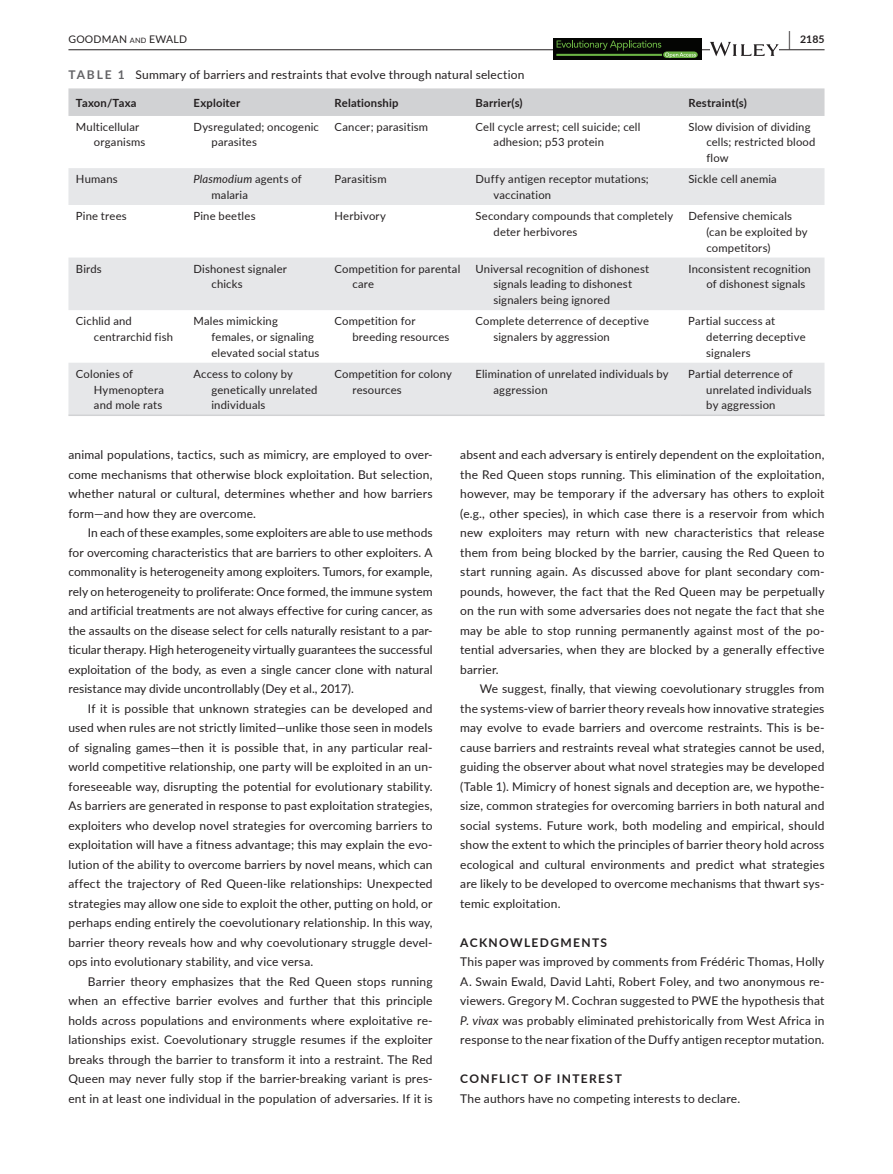
<style>
.page{position:relative;width:893px;height:1174px;background:#fff}
.page>*{position:absolute;margin:0;border:0;box-sizing:border-box;transform-origin:0 0}
.t1{font:12px/19.5px "Lato";letter-spacing:.015em;color:#231f20;text-align:justify}
.t2{font:700 12px "Lato";letter-spacing:.115em;color:#231f20}
.t3{font:11.25px/15.8px "Lato";letter-spacing:.015em;color:#231f20}
.t4{font:700 11.25px "Lato";letter-spacing:.02em;color:#231f20}
.t5{font:10.5px "Lato";letter-spacing:.02em;color:#231f20}
.t6{font:700 10.5px "Lato";color:#231f20}
.s1{font-size:7.35px}
.s2{font-size:19.5px}
.s3{font-weight:700;color:#636366}
.s4{font-style:italic}
</style>
<div class="page">
<hr style="left:68px;top:49px;width:756px;height:1px;background:#231f20">
<div style="left:553px;top:38px;width:148px;height:22px;background:#040503"></div>
<svg style="left:556px;top:40px;width:142px;height:18px"></svg>
<svg style="left:710px;top:42px;width:69px;height:14px"></svg>
<div style="left:68px;top:88px;width:756px;height:28px;background:#d1d2d4"></div>
<svg style="left:68px;top:168px;width:756px;height:246px;fill:#e6e7e9"></svg>
<hr style="left:68px;top:414px;width:118px;height:2px;background:#d1d2d4">
<hr style="left:186px;top:414px;width:141px;height:2px;background:#d1d2d4">
<hr style="left:327px;top:414px;width:141px;height:2px;background:#d1d2d4">
<hr style="left:468px;top:414px;width:213px;height:2px;background:#d1d2d4">
<hr style="left:681px;top:414px;width:143px;height:2px;background:#d1d2d4">
<p class="t5" style="left:68px;top:31px;width:68px">GOODMAN <span class="s1">and</span></p>
<p class="t5" style="left:149px;top:31px;width:40px">EWALD</p>
<p class="t6" style="left:789px;top:31px;width:37px"><span class="s2">|</span> 2185</p>
<p class="t1" style="left:68px;top:64px;width:457px"><span class="s3">TABLE 1</span> Summary of barriers and restraints that evolve through natural selection</p>
<p class="t4" style="left:76px;top:94px;width:62px">Taxon/Taxa</p>
<p class="t4" style="left:193px;top:94px;width:48px">Exploiter</p>
<p class="t4" style="left:334px;top:94px;width:66px">Relationship</p>
<p class="t4" style="left:475px;top:94px;width:49px">Barrier(s)</p>
<p class="t4" style="left:688px;top:94px;width:60px">Restraint(s)</p>
<p class="t3" style="left:94px;top:118px;width:53px;text-indent:-18px">Multicellular organisms</p>
<p class="t3" style="left:211px;top:118px;width:109px;text-indent:-18px">Dysregulated; oncogenic parasites</p>
<p class="t3" style="left:334px;top:118px;width:95px">Cancer; parasitism</p>
<p class="t3" style="left:493px;top:118px;width:148px;text-indent:-18px">Cell cycle arrest; cell suicide; cell adhesion; p53 protein</p>
<p class="t3" style="left:706px;top:118px;width:111px;text-indent:-18px">Slow division of dividing cells; restricted blood flow</p>
<p class="t3" style="left:76px;top:171px;width:43px">Humans</p>
<p class="t3" style="left:211px;top:171px;width:92px;text-indent:-18px"><span class="s4">Plasmodium</span> agents of malaria</p>
<p class="t3" style="left:334px;top:171px;width:54px">Parasitism</p>
<p class="t3" style="left:493px;top:171px;width:157px;text-indent:-18px">Duffy antigen receptor mutations; vaccination</p>
<p class="t3" style="left:688px;top:171px;width:90px">Sickle cell anemia</p>
<p class="t3" style="left:76px;top:208px;width:52px">Pine trees</p>
<p class="t3" style="left:193px;top:208px;width:64px">Pine beetles</p>
<p class="t3" style="left:334px;top:208px;width:53px">Herbivory</p>
<p class="t3" style="left:493px;top:208px;width:181px;text-indent:-18px">Secondary compounds that completely deter herbivores</p>
<p class="t3" style="left:706px;top:208px;width:103px;text-indent:-18px">Defensive chemicals (can be exploited by competitors)</p>
<p class="t3" style="left:76px;top:260px;width:27px">Birds</p>
<p class="t3" style="left:211px;top:260px;width:77px;text-indent:-18px">Dishonest signaler chicks</p>
<p class="t3" style="left:352px;top:260px;width:109px;text-indent:-18px">Competition for parental care</p>
<p class="t3" style="left:493px;top:260px;width:157px;text-indent:-18px">Universal recognition of dishonest signals leading to dishonest signalers being ignored</p>
<p class="t3" style="left:706px;top:260px;width:106px;text-indent:-18px">Inconsistent recognition of dishonest signals</p>
<p class="t3" style="left:94px;top:313px;width:81px;text-indent:-18px">Cichlid and centrarchid fish</p>
<p class="t3" style="left:211px;top:313px;width:109px;text-indent:-18px">Males mimicking females, or signaling elevated social status</p>
<p class="t3" style="left:352px;top:313px;width:98px;text-indent:-18px">Competition for breeding resources</p>
<p class="t3" style="left:493px;top:313px;width:157px;text-indent:-18px">Complete deterrence of deceptive signalers by aggression</p>
<p class="t3" style="left:706px;top:313px;width:101px;text-indent:-18px">Partial success at deterring deceptive signalers</p>
<p class="t3" style="left:94px;top:365px;width:72px;text-indent:-18px">Colonies of<br>Hymenoptera and mole rats</p>
<p class="t3" style="left:211px;top:365px;width:108px;text-indent:-18px">Access to colony by genetically unrelated individuals</p>
<p class="t3" style="left:352px;top:365px;width:101px;text-indent:-18px">Competition for colony resources</p>
<p class="t3" style="left:493px;top:365px;width:177px;text-indent:-18px">Elimination of unrelated individuals by aggression</p>
<p class="t3" style="left:706px;top:365px;width:107px;text-indent:-18px">Partial deterrence of unrelated individuals by aggression</p>
<p class="t1" style="left:68px;top:444px;width:366px">animal populations, tactics, such as mimicry, are employed to over&shy;come mechanisms that otherwise block exploitation. But selection, whether natural or cultural, determines whether and how barriers form—and how they are overcome.</p>
<p class="t1" style="left:68px;top:522px;width:366px;text-indent:20px">In each of these examples, some exploiters are able to use methods for overcoming characteristics that are barriers to other exploiters. A commonality is heterogeneity among exploiters. Tumors, for example, rely on heterogeneity to proliferate: Once formed, the immune system and artificial treatments are not always effective for curing cancer, as the assaults on the disease select for cells naturally resistant to a par&shy;ticular therapy. High heterogeneity virtually guarantees the successful exploitation of the body, as even a single cancer clone with natural resistance may divide uncontrollably (Dey et al., 2017).</p>
<p class="t1" style="left:68px;top:698px;width:366px;text-indent:20px">If it is possible that unknown strategies can be developed and used when rules are not strictly limited—unlike those seen in models of signaling games—then it is possible that, in any particular real&shy;world competitive relationship, one party will be exploited in an un&shy;foreseeable way, disrupting the potential for evolutionary stability.<br>As barriers are generated in response to past exploitation strategies, exploiters who develop novel strategies for overcoming barriers to exploitation will have a fitness advantage; this may explain the evo&shy;lution of the ability to overcome barriers by novel means, which can affect the trajectory of Red Queen-like relationships: Unexpected strategies may allow one side to exploit the other, putting on hold, or perhaps ending entirely the coevolutionary relationship. In this way, barrier theory reveals how and why coevolutionary struggle devel&shy;ops into evolutionary stability, and vice versa.</p>
<p class="t1" style="left:68px;top:971px;width:366px;text-indent:20px">Barrier theory emphasizes that the Red Queen stops running when an effective barrier evolves and further that this principle holds across populations and environments where exploitative re&shy;lationships exist. Coevolutionary struggle resumes if the exploiter breaks through the barrier to transform it into a restraint. The Red Queen may never fully stop if the barrier-breaking variant is pres&shy;ent in at least one individual in the population of adversaries. If it is</p>
<p class="t1" style="left:460px;top:444px;width:366px">absent and each adversary is entirely dependent on the exploitation, the Red Queen stops running. This elimination of the exploitation, however, may be temporary if the adversary has others to exploit (e.g., other species), in which case there is a reservoir from which new exploiters may return with new characteristics that release them from being blocked by the barrier, causing the Red Queen to start running again. As discussed above for plant secondary com&shy;pounds, however, the fact that the Red Queen may be perpetually on the run with some adversaries does not negate the fact that she may be able to stop running permanently against most of the po&shy;tential adversaries, when they are blocked by a generally effective barrier.</p>
<p class="t1" style="left:460px;top:678px;width:366px;text-indent:20px">We suggest, finally, that viewing coevolutionary struggles from the systems-view of barrier theory reveals how innovative strategies may evolve to evade barriers and overcome restraints. This is be&shy;cause barriers and restraints reveal what strategies cannot be used, guiding the observer about what novel strategies may be developed (Table 1). Mimicry of honest signals and deception are, we hypothe&shy;size, common strategies for overcoming barriers in both natural and social systems. Future work, both modeling and empirical, should show the extent to which the principles of barrier theory hold across ecological and cultural environments and predict what strategies are likely to be developed to overcome mechanisms that thwart sys&shy;temic exploitation.</p>
<p class="t2" style="left:460px;top:933px;width:148px">ACKNOWLEDGMENTS</p>
<p class="t1" style="left:460px;top:951px;width:366px">This paper was improved by comments from Frédéric Thomas, Holly A. Swain Ewald, David Lahti, Robert Foley, and two anonymous re&shy;viewers. Gregory M. Cochran suggested to PWE the hypothesis that <span class="s4">P. vivax</span> was probably eliminated prehistorically from West Africa in response to the near fixation of the Duffy antigen receptor mutation.</p>
<p class="t2" style="left:460px;top:1070px;width:163px">CONFLICT OF INTEREST</p>
<p class="t1" style="left:460px;top:1088px;width:281px">The authors have no competing interests to declare.</p>
</div>
